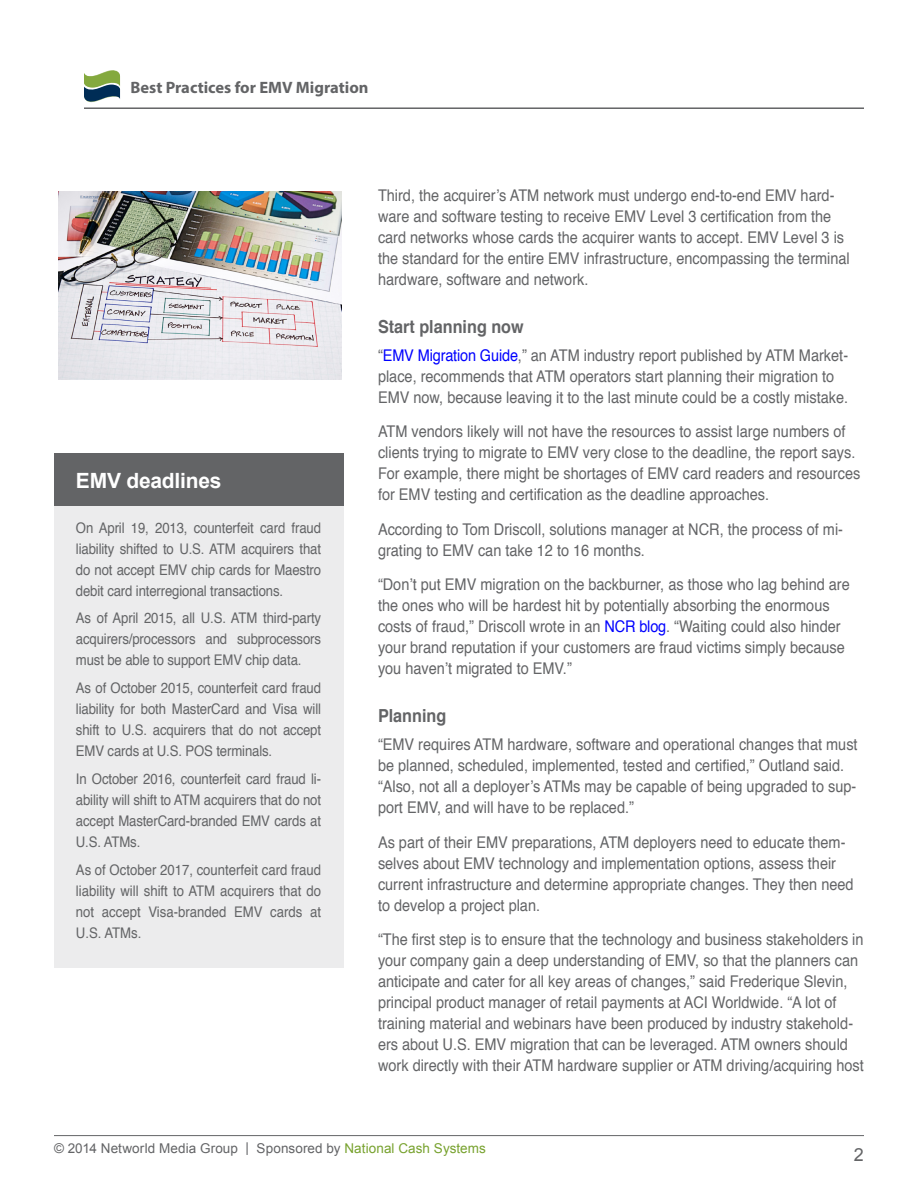
<style>
.page{position:relative;width:918px;height:1188px;background:#fff}
.page>*{position:absolute;margin:0;border:0;box-sizing:border-box;transform-origin:0 0}
.t1{font:700 21px "Arial";letter-spacing:-.01em;color:#fff}
.t2{font:700 18px "Helvetica";color:#636466;scale:.9 1}
.t3{font:18px "Arial";color:#636466}
.t4{font:700 16.5px "Myriad Pro";color:#636466}
.t5{font:16.2px/21px "Helvetica";color:#636466;scale:.9 1}
.t6{font:14.7px/21px "Helvetica";letter-spacing:-.01em;color:#636466;text-align:justify;scale:.9 1}
.t7{font:13.5px "Arial";letter-spacing:.01em;color:#636466}
.s1{color:#00f}
.s2{color:#78a22f}
</style>
<div class="page">
<hr style="left:84px;top:107px;width:780px;height:2px;background:#636466">
<hr style="left:54px;top:1135px;width:810px;height:1px;background:#636466">
<svg style="left:84px;top:70px;width:36px;height:33px"></svg>
<img style="left:58px;top:191px;width:283px;height:188px">
<div style="left:54px;top:499px;width:289px;height:469px;background:#ececed"></div>
<div style="left:54px;top:454px;width:289px;height:52px;background:#636466"></div>
<p class="t4" style="left:130px;top:76px;width:240px">Best Practices for EMV Migration</p>
<p class="t1" style="left:76px;top:466px;width:147px">EMV deadlines</p>
<p class="t6" style="left:76px;top:517px;width:274px">On April 19, 2013, counterfeit card fraud liability shifted to U.S. ATM acquirers that do not accept EMV chip cards for Maestro debit card interregional transactions.</p>
<p class="t6" style="left:76px;top:608px;width:274px">As of April 2015, all U.S. ATM third-party acquirers/processors and subprocessors must be able to support EMV chip data.</p>
<p class="t6" style="left:76px;top:678px;width:274px">As of October 2015, counterfeit card fraud liability for both MasterCard and Visa will shift to U.S. acquirers that do not accept EMV cards at U.S. POS terminals.</p>
<p class="t6" style="left:76px;top:769px;width:274px">In October 2016, counterfeit card fraud li&shy;ability will shift to ATM acquirers that do not accept MasterCard-branded EMV cards at U.S. ATMs.</p>
<p class="t6" style="left:76px;top:859px;width:274px">As of October 2017, counterfeit card fraud liability will shift to ATM acquirers that do not accept Visa-branded EMV cards at U.S. ATMs.</p>
<p class="t5" style="left:378px;top:185px;width:526px">Third, the acquirer’s ATM network must undergo end-to-end EMV hard&shy;ware and software testing to receive EMV Level 3 certification from the card networks whose cards the acquirer wants to accept. EMV Level 3 is the standard for the entire EMV infrastructure, encompassing the terminal hardware, software and network.</p>
<p class="t2" style="left:378px;top:312px;width:164px">Start planning now</p>
<p class="t5" style="left:378px;top:345px;width:524px">“<span class="s1">EMV Migration Guide</span>,” an ATM industry report published by ATM Market&shy;place, recommends that ATM operators start planning their migration to<br>EMV now, because leaving it to the last minute could be a costly mistake.</p>
<p class="t5" style="left:378px;top:422px;width:537px">ATM vendors likely will not have the resources to assist large numbers of clients trying to migrate to EMV very close to the deadline, the report says.<br>For example, there might be shortages of EMV card readers and resources for EMV testing and certification as the deadline approaches.</p>
<p class="t5" style="left:378px;top:519px;width:518px">According to Tom Driscoll, solutions manager at NCR, the process of mi&shy;grating to EMV can take 12 to 16 months.</p>
<p class="t5" style="left:378px;top:575px;width:526px">“Don’t put EMV migration on the backburner, as those who lag behind are the ones who will be hardest hit by potentially absorbing the enormous costs of fraud,” Driscoll wrote in an <span class="s1">NCR blog</span>. “Waiting could also hinder your brand reputation if your customers are fraud victims simply because you haven’t migrated to EMV.”</p>
<p class="t2" style="left:378px;top:701px;width:78px">Planning</p>
<p class="t5" style="left:378px;top:734px;width:534px">“EMV requires ATM hardware, software and operational changes that must be planned, scheduled, implemented, tested and certified,” Outland said. “Also, not all a deployer’s ATMs may be capable of being upgraded to sup&shy;port EMV, and will have to be replaced.”</p>
<p class="t5" style="left:378px;top:832px;width:530px">As part of their EMV preparations, ATM deployers need to educate them&shy;selves about EMV technology and implementation options, assess their current infrastructure and determine appropriate changes. They then need to develop a project plan.</p>
<p class="t5" style="left:378px;top:929px;width:541px">“The first step is to ensure that the technology and business stakeholders in your company gain a deep understanding of EMV, so that the planners can anticipate and cater for all key areas of changes,” said Frederique Slevin, principal product manager of retail payments at ACI Worldwide. “A lot of training material and webinars have been produced by industry stakehold&shy;ers about U.S. EMV migration that can be leveraged. ATM owners should work directly with their ATM hardware supplier or ATM driving/acquiring host</p>
<p class="t7" style="left:54px;top:1140px;width:433px">© 2014 Networld Media Group | Sponsored by <span class="s2">National Cash Systems</span></p>
<p class="t3" style="left:854px;top:1143px;width:12px">2</p>
</div>
